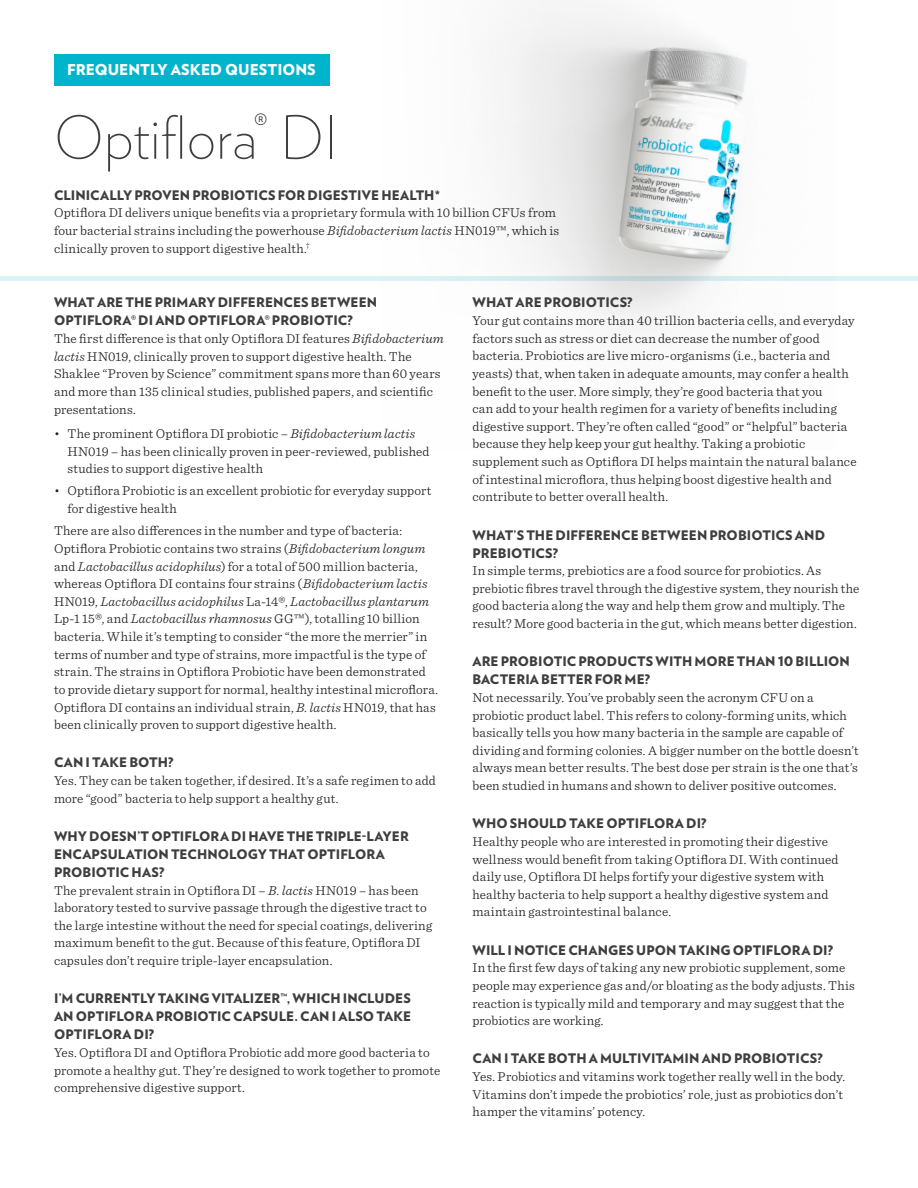
<style>
.page{position:relative;width:918px;height:1188px;background:#fff}
.page>*{position:absolute;margin:0;border:0;box-sizing:border-box;transform-origin:0 0}
.t1{font:200 59.25px "Verlag";color:#3e3e3f}
.t2{font:900 15px "Verlag";color:#fff}
.Body{font:300 13.5px/17.7px "Sentinel";letter-spacing:.01em;color:#231f20}
.Question{font:900 13.2px/18px "Verlag";letter-spacing:.005em;color:#3e3e3f}
.Body-2{font:900 13.2px/18px "Verlag";letter-spacing:.005em;color:#3e3e3f}
.s1{font-style:italic}
</style>
<div class="page">
<div style="left:0;top:276px;width:918px;height:5px;background:#ddf1f6"></div>
<div style="left:54px;top:54px;width:275px;height:32px;background:#00b5cb"></div>
<img style="left:502px;top:4px;width:245px;height:316px">
<img style="left:632px;top:51px;width:71px;height:86px">
<p class="t2" style="left:67px;top:57px;width:250px">FREQUENTLY ASKED QUESTIONS</p>
<h1 class="t1" style="left:54px;top:95px;width:285px">Optiflora<sup>®</sup> DI</h1>
<p class="Question" style="left:54px;top:185px;width:388px">CLINICALLY PROVEN PROBIOTICS FOR DIGESTIVE HEALTH*</p>
<p class="Body" style="left:54px;top:203px;width:507px">Optiflora DI delivers unique benefits via a proprietary formula with 10 billion CFUs from four bacterial strains including the powerhouse <span class="s1">Bifidobacterium lactis</span> HN019™, which is clinically proven to support digestive health.<sup>†</sup></p>
<p class="Question" style="left:54px;top:293px;width:325px">WHAT ARE THE PRIMARY DIFFERENCES BETWEEN<br>OPTIFLORA® DI AND OPTIFLORA® PROBIOTIC?</p>
<p class="Body" style="left:54px;top:329px;width:391px">The first difference is that only Optiflora DI features <span class="s1">Bifidobacterium lactis</span> HN019, clinically proven to support digestive health. The Shaklee “Proven by Science” commitment spans more than 60 years and more than 135 clinical studies, published papers, and scientific presentations.</p>
<p class="Body" style="left:68px;top:424px;width:364px;text-indent:-14px">• The prominent Optiflora DI probiotic – <span class="s1">Bifidobacterium lactis<br></span>HN019 – has been clinically proven in peer-reviewed, published studies to support digestive health</p>
<p class="Body" style="left:68px;top:481px;width:366px;text-indent:-14px">• Optiflora Probiotic is an excellent probiotic for everyday support for digestive health</p>
<p class="Body" style="left:54px;top:521px;width:386px">There are also differences in the number and type of bacteria:<br>Optiflora Probiotic contains two strains (<span class="s1">Bifidobacterium longum </span>and <span class="s1">Lactobacillus acidophilus</span>) for a total of 500 million bacteria, whereas Optiflora DI contains four strains (<span class="s1">Bifidobacterium lactis </span>HN019, <span class="s1">Lactobacillus acidophilus</span> La-14®, <span class="s1">Lactobacillus plantarum </span>Lp-1 15®, and <span class="s1">Lactobacillus rhamnosus</span> GG™), totalling 10 billion bacteria. While it’s tempting to consider “the more the merrier” in terms of number and type of strains, more impactful is the type of strain. The strains in Optiflora Probiotic have been demonstrated to provide dietary support for normal, healthy intestinal microflora.<br>Optiflora DI contains an individual strain, <span class="s1">B. lactis</span> HN019, that has been clinically proven to support digestive health.</p>
<p class="Question" style="left:54px;top:753px;width:121px">CAN I TAKE BOTH?</p>
<p class="Body" style="left:54px;top:771px;width:383px">Yes. They can be taken together, if desired. It’s a safe regimen to add more “good” bacteria to help support a healthy gut.</p>
<p class="Question" style="left:54px;top:826px;width:356px">WHY DOESN’T OPTIFLORA DI HAVE THE TRIPLE-LAYER<br>ENCAPSULATION TECHNOLOGY THAT OPTIFLORA<br>PROBIOTIC HAS?</p>
<p class="Body" style="left:54px;top:880px;width:380px">The prevalent strain in Optiflora DI – <span class="s1">B. lactis</span> HN019 – has been laboratory tested to survive passage through the digestive tract to the large intestine without the need for special coatings, delivering maximum benefit to the gut. Because of this feature, Optiflora DI capsules don’t require triple-layer encapsulation.</p>
<p class="Question" style="left:54px;top:989px;width:359px;text-align:justify">I’M CURRENTLY TAKING VITALIZER™, WHICH INCLUDES AN OPTIFLORA PROBIOTIC CAPSULE. CAN I ALSO TAKE OPTIFLORA DI?</p>
<p class="Body" style="left:54px;top:1043px;width:388px">Yes. Optiflora DI and Optiflora Probiotic add more good bacteria to promote a healthy gut. They’re designed to work together to promote comprehensive digestive support.</p>
<p class="Body-2" style="left:472px;top:293px;width:162px">WHAT ARE PROBIOTICS?</p>
<p class="Body" style="left:472px;top:311px;width:386px">Your gut contains more than 40 trillion bacteria cells, and everyday factors such as stress or diet can decrease the number of good bacteria. Probiotics are live micro-organisms (i.e., bacteria and yeasts) that, when taken in adequate amounts, may confer a health benefit to the user. More simply, they’re good bacteria that you<br>can add to your health regimen for a variety of benefits including digestive support. They’re often called “good” or “helpful” bacteria because they help keep your gut healthy. Taking a probiotic supplement such as Optiflora DI helps maintain the natural balance of intestinal microflora, thus helping boost digestive health and contribute to better overall health.</p>
<p class="Body-2" style="left:472px;top:525px;width:354px">WHAT’S THE DIFFERENCE BETWEEN PROBIOTICS AND<br>PREBIOTICS?</p>
<p class="Body" style="left:472px;top:561px;width:388px">In simple terms, prebiotics are a food source for probiotics. As prebiotic fibres travel through the digestive system, they nourish the good bacteria along the way and help them grow and multiply. The result? More good bacteria in the gut, which means better digestion.</p>
<p class="Question" style="left:472px;top:652px;width:379px">ARE PROBIOTIC PRODUCTS WITH MORE THAN 10 BILLION<br>BACTERIA BETTER FOR ME?</p>
<p class="Body" style="left:472px;top:688px;width:388px">Not necessarily. You’ve probably seen the acronym CFU on a probiotic product label. This refers to colony-forming units, which basically tells you how many bacteria in the sample are capable of dividing and forming colonies. A bigger number on the bottle doesn’t always mean better results. The best dose per strain is the one that’s been studied in humans and shown to deliver positive outcomes.</p>
<p class="Question" style="left:472px;top:814px;width:236px">WHO SHOULD TAKE OPTIFLORA DI?</p>
<p class="Body" style="left:472px;top:832px;width:368px">Healthy people who are interested in promoting their digestive wellness would benefit from taking Optiflora DI. With continued daily use, Optiflora DI helps fortify your digestive system with healthy bacteria to help support a healthy digestive system and maintain gastrointestinal balance.</p>
<p class="Question" style="left:472px;top:940px;width:362px">WILL I NOTICE CHANGES UPON TAKING OPTIFLORA DI?</p>
<p class="Body" style="left:472px;top:958px;width:384px">In the first few days of taking any new probiotic supplement, some people may experience gas and/or bloating as the body adjusts. This reaction is typically mild and temporary and may suggest that the probiotics are working.</p>
<p class="Question" style="left:472px;top:1049px;width:352px">CAN I TAKE BOTH A MULTIVITAMIN AND PROBIOTICS?</p>
<p class="Body" style="left:472px;top:1067px;width:374px">Yes. Probiotics and vitamins work together really well in the body.<br>Vitamins don’t impede the probiotics’ role, just as probiotics don’t hamper the vitamins’ potency.</p>
</div>
